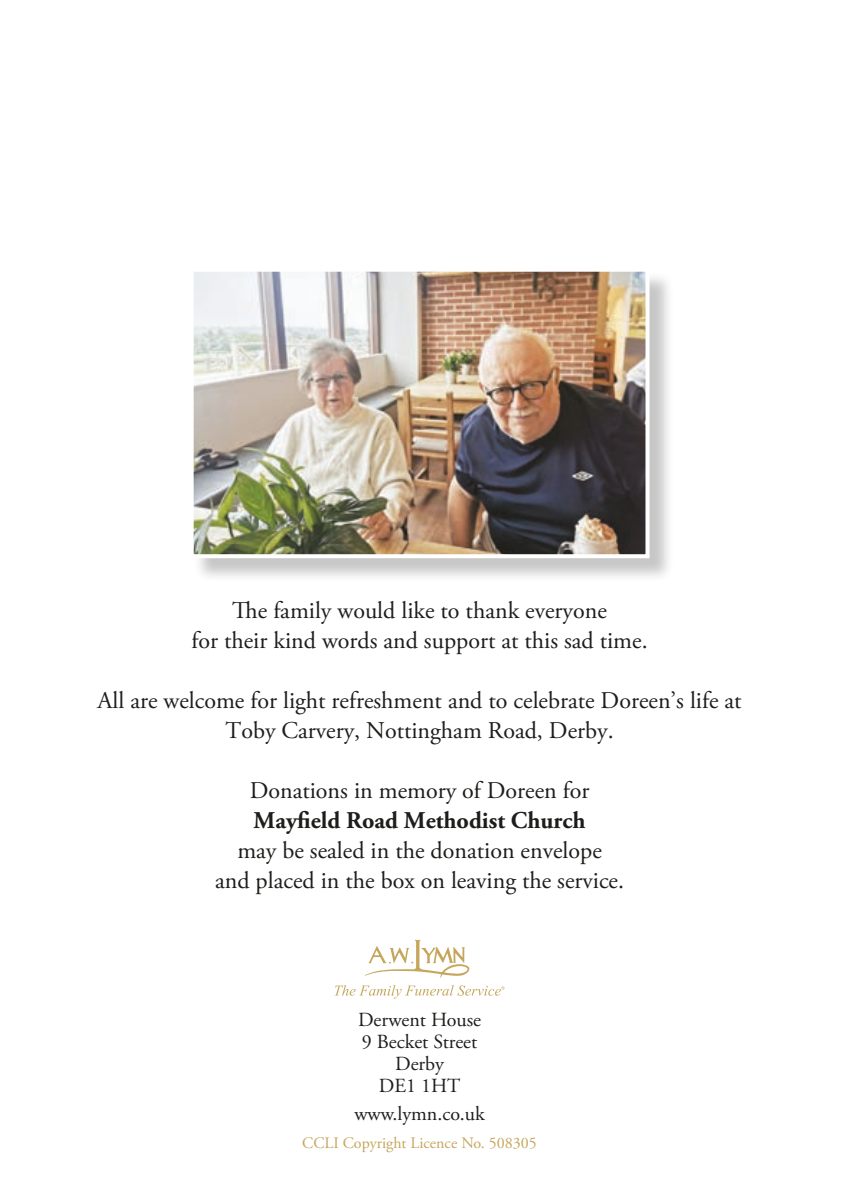
<style>
.page{position:relative;width:842px;height:1191px;background:#fff}
.page>*{position:absolute;margin:0;border:0;box-sizing:border-box;transform-origin:0 0}
.t1{font:24px/30px "Adobe Garamond Pro";color:#1d1d1b;text-align:center}
.t2{font:700 24px "Adobe Garamond Pro";color:#1d1d1b}
.t3{font:20px/22px "Adobe Garamond Pro";color:#1d1d1b;text-align:center}
.t4{font:16px "Adobe Garamond Pro";color:#c6a65b}
</style>
<div class="page">
<div style="left:192px;top:271px;width:482px;height:312px;background:#1d1d1b;opacity:.25"></div>
<img style="left:195px;top:273px;width:449px;height:280px">
<div style="left:190px;top:268px;width:459px;height:290px;border:4px solid #fff"></div>
<svg style="left:334px;top:939px;width:171px;height:59px"></svg>
<p class="t1" style="left:191px;top:596px;width:458px">The family would like to thank everyone<br>for their kind words and support at this sad time.</p>
<p class="t1" style="left:98px;top:686px;width:645px">All are welcome for light refreshment and to celebrate Doreen’s life at<br>Toby Carvery, Nottingham Road, Derby.</p>
<p class="t1" style="left:250px;top:776px;width:341px">Donations in memory of Doreen for</p>
<p class="t2" style="left:254px;top:806px;width:333px">Mayfield Road Methodist Church</p>
<p class="t1" style="left:215px;top:836px;width:410px">may be sealed in the donation envelope<br>and placed in the box on leaving the service.</p>
<p class="t3" style="left:358px;top:1009px;width:125px">Derwent House<br>9 Becket Street<br>Derby<br>DE1 1HT</p>
<p class="t3" style="left:354px;top:1103px;width:132px">www.lymn.co.uk</p>
<p class="t4" style="left:302px;top:1133px;width:236px">CCLI Copyright Licence No. 508305</p>
</div>
